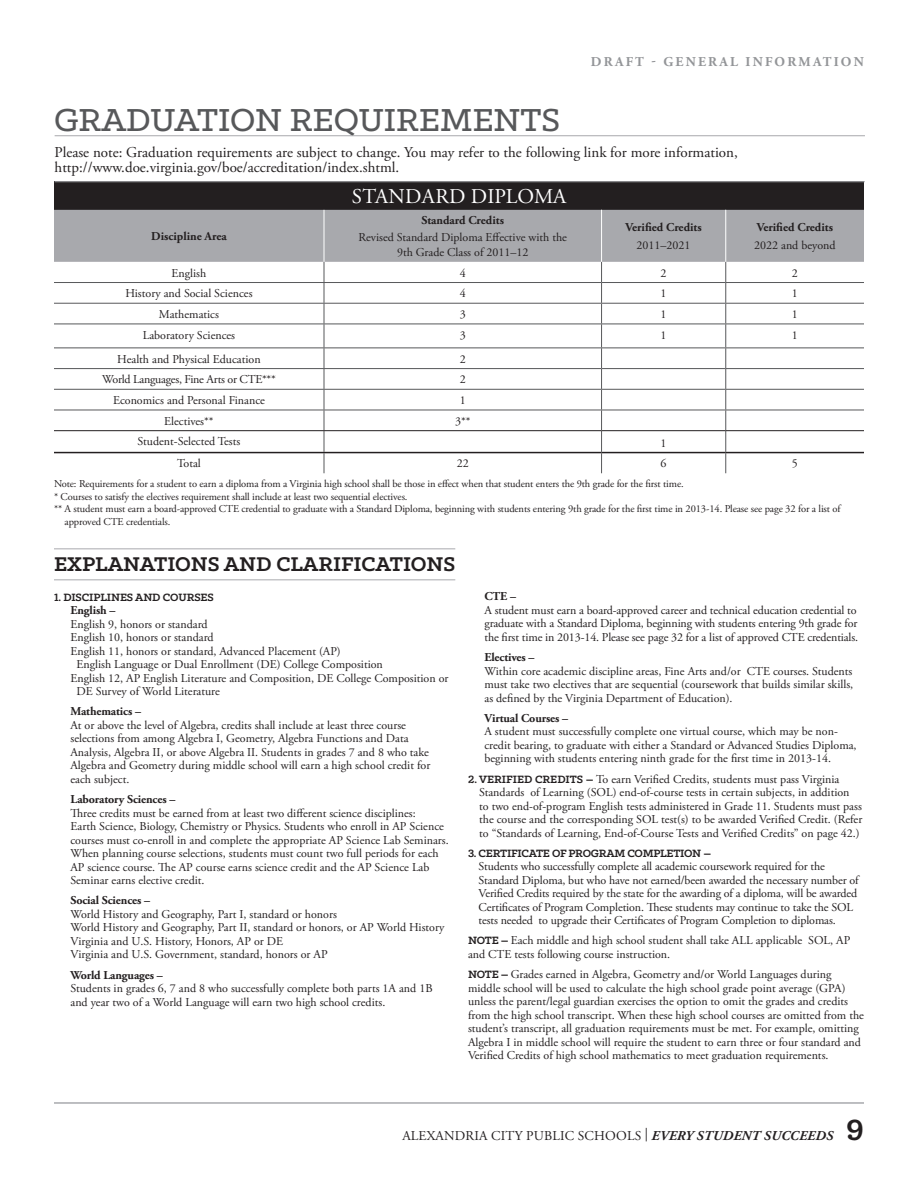
<style>
.page{position:relative;width:918px;height:1188px;background:#fff}
.page>*{position:absolute;margin:0;border:0;box-sizing:border-box;transform-origin:0 0}
.t1{font:500 36px "Klinic Slab";color:#57585a}
.t2{font:700 33px "Klinic Slab";color:#231f20}
.t3{font:700 22.5px "Klinic Slab";color:#231f20}
.t4{font:21px "Adobe Garamond Pro";color:#fff}
.t5{font:15px/15px "Adobe Garamond Pro";color:#231f20}
.t6{font:13.5px "Adobe Garamond Pro";letter-spacing:.015em;color:#231f20}
.t7{font:700 13.5px "Adobe Garamond Pro";letter-spacing:.165em;color:#939598}
.t8{font:12px/13.5px "Adobe Garamond Pro";color:#231f20}
.t9{font:700 12px "Adobe Garamond Pro";letter-spacing:-.01em;color:#231f20}
.t10{font:700 12px "Klinic Slab";letter-spacing:-.02em;color:#231f20}
.t11{font:12px "Adobe Garamond Pro";letter-spacing:-.02em;color:#231f20}
.t12{font:10.5px "Adobe Garamond Pro";letter-spacing:-.01em;color:#231f20}
.s1{font-family:"Klinic Slab";font-weight:700}
.s2{font-weight:700;font-style:italic}
</style>
<div class="page">
<hr style="left:54px;top:1102px;width:810px;height:2px;background:#a8a9ad">
<div style="left:54px;top:182px;width:810px;height:27px;background:#231f20"></div>
<svg style="left:54px;top:209px;width:810px;height:264px"></svg>
<hr style="left:324px;top:210px;width:1px;height:52px;background:#fff">
<hr style="left:601px;top:210px;width:1px;height:52px;background:#fff">
<hr style="left:725px;top:210px;width:1px;height:52px;background:#fff">
<hr style="left:54px;top:430px;width:270px;height:1px;background:#231f20">
<hr style="left:324px;top:430px;width:278px;height:1px;background:#231f20">
<hr style="left:602px;top:430px;width:124px;height:1px;background:#231f20">
<hr style="left:726px;top:430px;width:138px;height:1px;background:#231f20">
<hr style="left:54px;top:452px;width:270px;height:1px;background:#231f20">
<hr style="left:324px;top:452px;width:278px;height:1px;background:#231f20">
<hr style="left:602px;top:452px;width:124px;height:1px;background:#231f20">
<hr style="left:726px;top:452px;width:138px;height:1px;background:#231f20">
<hr style="left:54px;top:548px;width:401px;height:1px;background:#a8a9ad">
<hr style="left:54px;top:579px;width:401px;height:1px;background:#a8a9ad">
<hr style="left:55px;top:135px;width:810px;height:1px;background:#a8a9ad">
<hr style="left:55px;top:181px;width:810px;height:1px;background:#a8a9ad">
<h1 class="t1" style="left:54px;top:96px;width:508px">GRADUATION REQUIREMENTS</h1>
<p class="t7" style="left:591px;top:54px;width:274px">DRAFT - GENERAL INFORMATION</p>
<p class="t5" style="left:55px;top:146px;width:685px">Please note: Graduation requirements are subject to change. You may refer to the following link for more information, http://www.doe.virginia.gov/boe/accreditation/index.shtml.</p>
<p class="t9" style="left:151px;top:229px;width:77px">Discipline Area</p>
<h3 class="t4" style="left:352px;top:184px;width:216px">STANDARD DIPLOMA</h3>
<p class="t9" style="left:422px;top:213px;width:84px">Standard Credits</p>
<p class="t8" style="left:359px;top:231px;width:210px;line-height:14.4px;text-align:center">Revised Standard Diploma Effective with the<br>9th Grade Class of 2011–12</p>
<p class="t9" style="left:626px;top:220px;width:78px">Verified Credits</p>
<p class="t8" style="left:637px;top:238px;width:55px">2011–2021</p>
<p class="t9" style="left:757px;top:220px;width:78px">Verified Credits</p>
<p class="t8" style="left:754px;top:238px;width:83px">2022 and beyond</p>
<p class="t8" style="left:172px;top:266px;width:36px">English</p>
<p class="t8" style="left:460px;top:266px;width:7px">4</p>
<p class="t8" style="left:661px;top:266px;width:7px">2</p>
<p class="t8" style="left:792px;top:266px;width:7px">2</p>
<p class="t8" style="left:125px;top:287px;width:129px">History and Social Sciences</p>
<p class="t8" style="left:460px;top:287px;width:7px">4</p>
<p class="t8" style="left:661px;top:287px;width:7px">1</p>
<p class="t8" style="left:792px;top:287px;width:7px">1</p>
<p class="t8" style="left:159px;top:308px;width:61px">Mathematics</p>
<p class="t8" style="left:460px;top:308px;width:7px">3</p>
<p class="t8" style="left:661px;top:308px;width:7px">1</p>
<p class="t8" style="left:792px;top:308px;width:7px">1</p>
<p class="t8" style="left:143px;top:328px;width:94px">Laboratory Sciences</p>
<p class="t8" style="left:460px;top:328px;width:7px">3</p>
<p class="t8" style="left:661px;top:328px;width:7px">1</p>
<p class="t8" style="left:792px;top:328px;width:7px">1</p>
<p class="t8" style="left:117px;top:352px;width:145px">Health and Physical Education</p>
<p class="t8" style="left:460px;top:352px;width:7px">2</p>
<p class="t11" style="left:102px;top:372px;width:175px">World Languages, Fine Arts or CTE***</p>
<p class="t8" style="left:460px;top:373px;width:7px">2</p>
<p class="t8" style="left:113px;top:394px;width:153px">Economics and Personal Finance</p>
<p class="t8" style="left:460px;top:394px;width:7px">1</p>
<p class="t8" style="left:164px;top:415px;width:51px">Electives**</p>
<p class="t8" style="left:455px;top:415px;width:17px">3**</p>
<p class="t8" style="left:138px;top:435px;width:104px">Student-Selected Tests</p>
<p class="t8" style="left:661px;top:436px;width:7px">1</p>
<p class="t8" style="left:177px;top:457px;width:25px">Total</p>
<p class="t8" style="left:457px;top:457px;width:13px">22</p>
<p class="t8" style="left:661px;top:457px;width:7px">6</p>
<p class="t8" style="left:792px;top:457px;width:7px">5</p>
<p class="t12" style="left:54px;top:478px;width:631px">Note: Requirements for a student to earn a diploma from a Virginia high school shall be those in effect when that student enters the 9th grade for the first time.</p>
<p class="t12" style="left:54px;top:490px;width:355px">* Courses to satisfy the electives requirement shall include at least two sequential electives.</p>
<p class="t12" style="left:54px;top:503px;width:788px">** A student must earn a board-approved CTE credential to graduate with a Standard Diploma, beginning with students entering 9th grade for the first time in 2013-14. Please see page 32 for a list of</p>
<p class="t12" style="left:65px;top:515px;width:107px">approved CTE credentials.</p>
<h3 class="t3" style="left:54px;top:549px;width:403px">EXPLANATIONS AND CLARIFICATIONS</h3>
<p class="t10" style="left:54px;top:589px;width:161px">1. DISCIPLINES AND COURSES</p>
<p class="t9" style="left:70px;top:603px;width:46px">English –</p>
<p class="t8" style="left:70px;top:617px;width:139px">English 9, honors or standard</p>
<p class="t8" style="left:70px;top:631px;width:145px">English 10, honors or standard</p>
<p class="t8" style="left:70px;top:644px;width:272px">English 11, honors or standard, Advanced Placement (AP)</p>
<p class="t8" style="left:76px;top:658px;width:308px">English Language or Dual Enrollment (DE) College Composition</p>
<p class="t8" style="left:70px;top:671px;width:380px">English 12, AP English Literature and Composition, DE College Composition or</p>
<p class="t8" style="left:76px;top:685px;width:145px">DE Survey of World Literature</p>
<p class="t9" style="left:70px;top:705px;width:72px">Mathematics –</p>
<p class="t8" style="left:70px;top:719px;width:361px">At or above the level of Algebra, credits shall include at least three course selections from among Algebra I, Geometry, Algebra Functions and Data Analysis, Algebra II, or above Algebra II. Students in grades 7 and 8 who take Algebra and Geometry during middle school will earn a high school credit for each subject.</p>
<p class="t9" style="left:70px;top:792px;width:106px">Laboratory Sciences –</p>
<p class="t8" style="left:70px;top:806px;width:380px">Three credits must be earned from at least two different science disciplines:<br>Earth Science, Biology, Chemistry or Physics. Students who enroll in AP Science courses must co-enroll in and complete the appropriate AP Science Lab Seminars.<br>When planning course selections, students must count two full periods for each AP science course. The AP course earns science credit and the AP Science Lab Seminar earns elective credit.</p>
<p class="t9" style="left:70px;top:894px;width:81px">Social Sciences –</p>
<p class="t8" style="left:70px;top:908px;width:376px">World History and Geography, Part I, standard or honors<br>World History and Geography, Part II, standard or honors, or AP World History Virginia and U.S. History, Honors, AP or DE<br>Virginia and U.S. Government, standard, honors or AP</p>
<p class="t9" style="left:70px;top:968px;width:94px">World Languages –</p>
<p class="t8" style="left:70px;top:982px;width:364px">Students in grades 6, 7 and 8 who successfully complete both parts 1A and 1B and year two of a World Language will earn two high school credits.</p>
<p class="t9" style="left:484px;top:589px;width:33px">CTE –</p>
<p class="t8" style="left:484px;top:604px;width:375px">A student must earn a board-approved career and technical education credential to graduate with a Standard Diploma, beginning with students entering 9th grade for the first time in 2013-14. Please see page 32 for a list of approved CTE credentials.</p>
<p class="t9" style="left:484px;top:650px;width:51px">Electives –</p>
<p class="t8" style="left:484px;top:664px;width:370px;text-align:justify">Within core academic discipline areas, Fine Arts and/or CTE courses. Students must take two electives that are sequential (coursework that builds similar skills, as defined by the Virginia Department of Education).</p>
<p class="t9" style="left:484px;top:711px;width:85px">Virtual Courses –</p>
<p class="t8" style="left:484px;top:725px;width:374px">A student must successfully complete one virtual course, which may be non&shy;credit bearing, to graduate with either a Standard or Advanced Studies Diploma, beginning with students entering ninth grade for the first time in 2013-14.</p>
<p class="t8" style="left:479px;top:772px;width:385px;text-indent:-11px"><span class="s1">2. VERIFIED CREDITS –</span> To earn Verified Credits, students must pass Virginia Standards of Learning (SOL) end-of-course tests in certain subjects, in addition<br>to two end-of-program English tests administered in Grade 11. Students must pass the course and the corresponding SOL test(s) to be awarded Verified Credit. (Refer to “Standards of Learning, End-of-Course Tests and Verified Credits” on page 42.)</p>
<p class="t10" style="left:468px;top:845px;width:245px">3. CERTIFICATE OF PROGRAM COMPLETION –</p>
<p class="t8" style="left:479px;top:860px;width:382px">Students who successfully complete all academic coursework required for the Standard Diploma, but who have not earned/been awarded the necessary number of Verified Credits required by the state for the awarding of a diploma, will be awarded Certificates of Program Completion. These students may continue to take the SOL tests needed to upgrade their Certificates of Program Completion to diplomas.</p>
<p class="t8" style="left:468px;top:934px;width:384px"><span class="s1">NOTE –</span> Each middle and high school student shall take ALL applicable SOL, AP and CTE tests following course instruction.</p>
<p class="t8" style="left:468px;top:968px;width:397px"><span class="s1">NOTE –</span> Grades earned in Algebra, Geometry and/or World Languages during middle school will be used to calculate the high school grade point average (GPA) unless the parent/legal guardian exercises the option to omit the grades and credits from the high school transcript. When these high school courses are omitted from the student’s transcript, all graduation requirements must be met. For example, omitting Algebra I in middle school will require the student to earn three or four standard and Verified Credits of high school mathematics to meet graduation requirements.</p>
<p class="t6" style="left:402px;top:1127px;width:432px">ALEXANDRIA CITY PUBLIC SCHOOLS | <span class="s2">EVERY STUDENT SUCCEEDS</span></p>
<h2 class="t2" style="left:846px;top:1108px;width:19px">9</h2>
</div>
